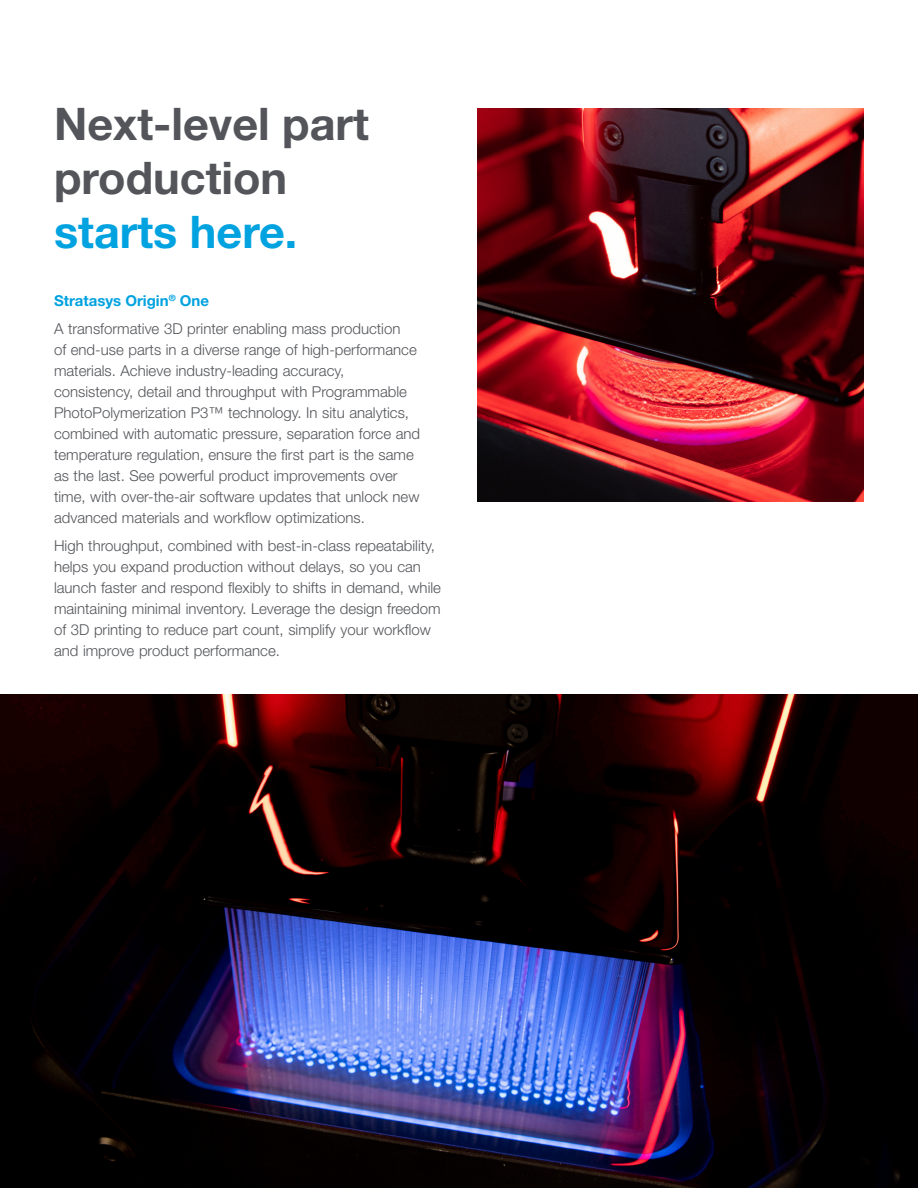
<style>
.page{position:relative;width:918px;height:1188px;background:#fff}
.page>*{position:absolute;margin:0;border:0;box-sizing:border-box;transform-origin:0 0}
.t1{font:700 45px/54px "Helvetica Neue LT Std";color:#54555a}
.t2{font:700 45px "Helvetica Neue LT Std";color:#00a2e0}
.t3{font:300 15px/21px "Helvetica Neue LT Std";color:#54555a}
.s1{font-weight:700;color:#00a2e0}
</style>
<div class="page">
<img style="left:0;top:694px;width:918px;height:494px">
<img style="left:477px;top:108px;width:387px;height:394px">
<h1 class="t1" style="left:54px;top:96px;width:316px">Next-level part production</h1>
<h1 class="t2" style="left:54px;top:204px;width:245px">starts here.</h1>
<p class="t3" style="left:54px;top:287px;width:348px;line-height:27.8px"><span class="s1">Stratasys Origin</span><sup>®</sup> <span class="s1">One<br></span>A transformative 3D printer enabling mass production</p>
<p class="t3" style="left:54px;top:339px;width:368px">of end-use parts in a diverse range of high-performance materials. Achieve industry-leading accuracy, consistency, detail and throughput with Programmable PhotoPolymerization P3™ technology. In situ analytics, combined with automatic pressure, separation force and temperature regulation, ensure the first part is the same as the last. See powerful product improvements over time, with over-the-air software updates that unlock new advanced materials and workflow optimizations.</p>
<p class="t3" style="left:54px;top:535px;width:389px">High throughput, combined with best-in-class repeatability, helps you expand production without delays, so you can launch faster and respond flexibly to shifts in demand, while maintaining minimal inventory. Leverage the design freedom of 3D printing to reduce part count, simplify your workflow and improve product performance.</p>
</div>
